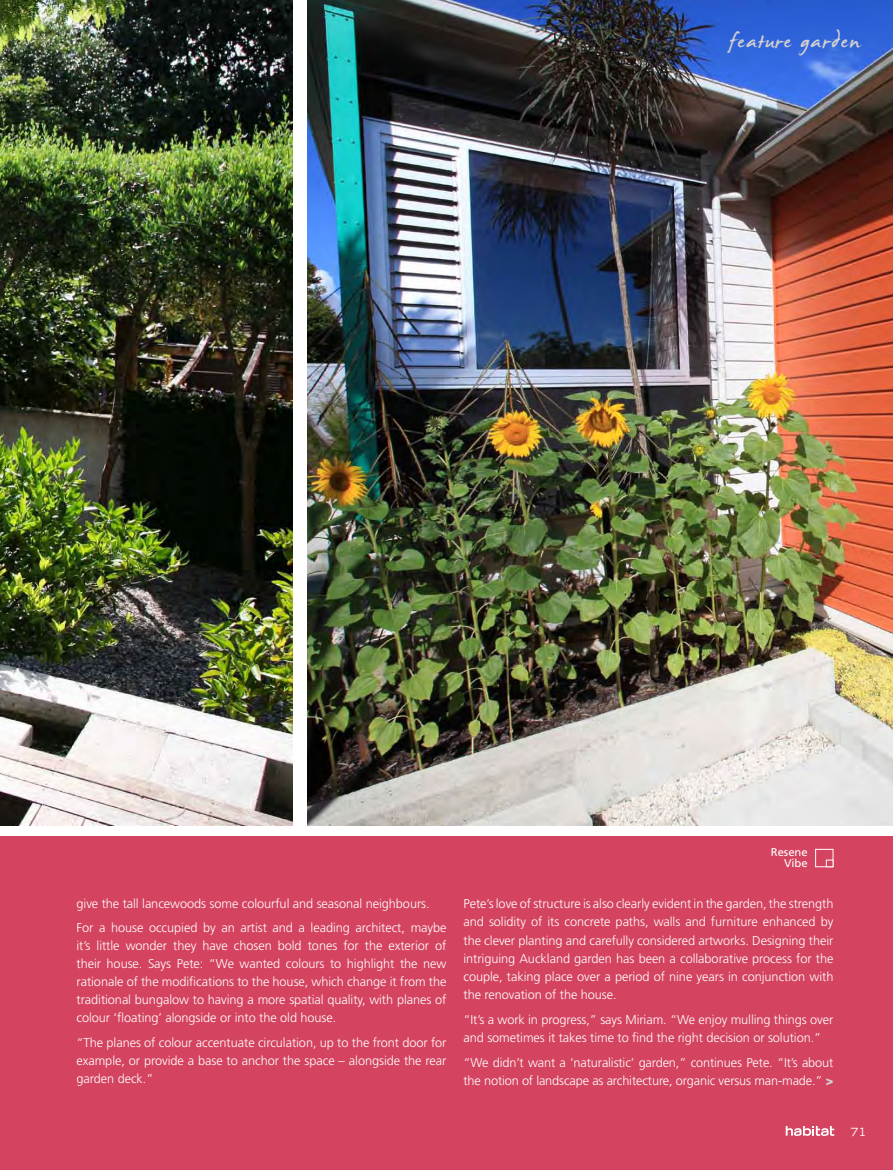
<style>
.page{position:relative;width:893px;height:1170px;background:#fff}
.page>*{position:absolute;margin:0;border:0;box-sizing:border-box;transform-origin:0 0}
.t1{font:36px "James Fajardo";letter-spacing:.035em;color:#d4d1d0}
.t2{font:300 12.75px/18.1px "Frutiger";letter-spacing:-.005em;color:#fff}
.t3{font:11.25px/11.2px "Frutiger";color:#fff;text-align:right}
.t4{font:expanded 11.25px "Trade Gothic LH";color:#fff}
.s1{font-weight:900;color:#d4d1d0}
</style>
<div class="page">
<div style="left:0;top:836px;width:893px;height:333px;background:#d4435f"></div>
<img style="left:0;top:0;width:292px;height:825px">
<div style="left:815px;top:849px;width:18px;height:17px;background:#d4435f;border:1px solid #fff"></div>
<div style="left:826px;top:859px;width:7px;height:7px;background:#d4435f;border:1px solid #fff"></div>
<img style="left:308px;top:0;width:585px;height:825px">
<svg style="left:786px;top:1126px;width:48px;height:9px"></svg>
<h1 class="t1" style="left:730px;top:22px;width:132px">feature garden</h1>
<p class="t2" style="left:77px;top:891px;width:371px;line-height:24.5px">give the tall lancewoods some colourful and seasonal neighbours.<br>For a house occupied by an artist and a leading architect, maybe</p>
<p class="t2" style="left:77px;top:936px;width:371px;text-align:justify">it’s little wonder they have chosen bold tones for the exterior of their house. Says Pete: “We wanted colours to highlight the new rationale of the modifications to the house, which change it from the traditional bungalow to having a more spatial quality, with planes of colour ‘floating’ alongside or into the old house.</p>
<p class="t2" style="left:77px;top:1033px;width:371px;text-align:justify">“The planes of colour accentuate circulation, up to the front door for example, or provide a base to anchor the space – alongside the rear garden deck.”</p>
<p class="t3" style="left:771px;top:846px;width:38px">Resene<br>Vibe</p>
<p class="t2" style="left:463px;top:894px;width:371px;text-align:justify">Pete’s love of structure is also clearly evident in the garden, the strength and solidity of its concrete paths, walls and furniture enhanced by the clever planting and carefully considered artworks. Designing their intriguing Auckland garden has been a collaborative process for the couple, taking place over a period of nine years in conjunction with the renovation of the house.</p>
<p class="t2" style="left:463px;top:1010px;width:371px">“It’s a work in progress,” says Miriam. “We enjoy mulling things over and sometimes it takes time to find the right decision or solution.”</p>
<p class="t2" style="left:463px;top:1053px;width:371px">“We didn’t want a ‘naturalistic’ garden,” continues Pete. “It’s about the notion of landscape as architecture, organic versus man-made.” <span class="s1">&gt;</span></p>
<p class="t4" style="left:850px;top:1124px;width:18px">71</p>
</div>
